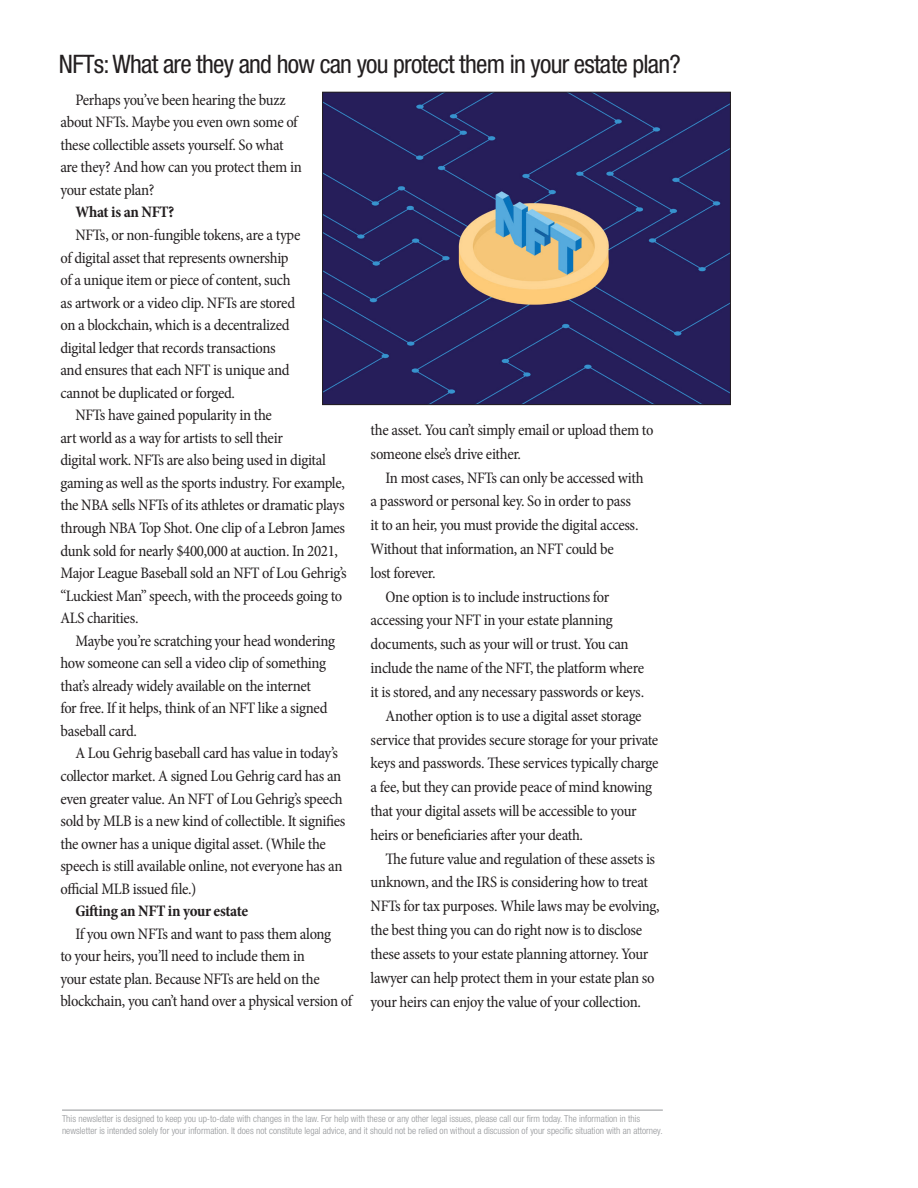
<style>
.page{position:relative;width:918px;height:1188px;background:#fff}
.page>*{position:absolute;margin:0;border:0;box-sizing:border-box;transform-origin:0 0}
.t1{font:condensed 25.5px "Helvetica Neue LT Std";letter-spacing:-.03em;color:#231f20}
.t2{font:condensed 16.2px/22.5px "Minion Pro";letter-spacing:-.02em;color:#231f20}
.t3{font:700 condensed 16.2px "Minion Pro";letter-spacing:-.02em;color:#231f20}
.t4{font:300 condensed 9.6px/12.1px "Helvetica Neue LT Std";color:#939598}
</style>
<div class="page">
<hr style="left:62px;top:1110px;width:601px;height:1px;background:#939598">
<img style="left:324px;top:94px;width:405px;height:309px">
<div style="left:322px;top:92px;width:409px;height:313px;border:1px solid #231f20"></div>
<h1 class="t1" style="left:59px;top:49px;width:623px">NFTs: What are they and how can you protect them in your estate plan?</h1>
<p class="t2" style="left:60px;top:89px;width:243px;text-indent:15px">Perhaps you’ve been hearing the buzz about NFTs. Maybe you even own some of these collectible assets yourself. So what are they? And how can you protect them in your estate plan?</p>
<p class="t3" style="left:75px;top:201px;width:101px">What is an NFT?</p>
<p class="t2" style="left:75px;top:224px;width:227px">NFTs, or non-fungible tokens, are a type</p>
<p class="t2" style="left:60px;top:246px;width:230px">of digital asset that represents ownership</p>
<p class="t2" style="left:60px;top:269px;width:232px">of a unique item or piece of content, such</p>
<p class="t2" style="left:60px;top:291px;width:236px">as artwork or a video clip. NFTs are stored</p>
<p class="t2" style="left:60px;top:314px;width:231px">on a blockchain, which is a decentralized</p>
<p class="t2" style="left:60px;top:336px;width:217px">digital ledger that records transactions</p>
<p class="t2" style="left:60px;top:359px;width:231px">and ensures that each NFT is unique and</p>
<p class="t2" style="left:60px;top:382px;width:176px">cannot be duplicated or forged.</p>
<p class="t2" style="left:75px;top:404px;width:198px">NFTs have gained popularity in the</p>
<p class="t2" style="left:60px;top:427px;width:224px">art world as a way for artists to sell their</p>
<p class="t2" style="left:60px;top:449px;width:267px">digital work. NFTs are also being used in digital</p>
<p class="t2" style="left:60px;top:472px;width:286px">gaming as well as the sports industry. For example,</p>
<p class="t2" style="left:60px;top:494px;width:286px">the NBA sells NFTs of its athletes or dramatic plays</p>
<p class="t2" style="left:60px;top:517px;width:286px">through NBA Top Shot. One clip of a Lebron James</p>
<p class="t2" style="left:60px;top:539px;width:279px">dunk sold for nearly $400,000 at auction. In 2021,</p>
<p class="t2" style="left:60px;top:562px;width:288px">Major League Baseball sold an NFT of Lou Gehrig’s</p>
<p class="t2" style="left:60px;top:584px;width:283px">“Luckiest Man” speech, with the proceeds going to</p>
<p class="t2" style="left:60px;top:607px;width:80px">ALS charities.</p>
<p class="t2" style="left:75px;top:630px;width:261px">Maybe you’re scratching your head wondering</p>
<p class="t2" style="left:60px;top:652px;width:267px">how someone can sell a video clip of something</p>
<p class="t2" style="left:60px;top:675px;width:252px">that’s already widely available on the internet</p>
<p class="t2" style="left:60px;top:697px;width:269px">for free. If it helps, think of an NFT like a signed</p>
<p class="t2" style="left:60px;top:720px;width:78px">baseball card.</p>
<p class="t2" style="left:75px;top:742px;width:264px">A Lou Gehrig baseball card has value in today’s</p>
<p class="t2" style="left:60px;top:765px;width:282px">collector market. A signed Lou Gehrig card has an</p>
<p class="t2" style="left:60px;top:787px;width:284px">even greater value. An NFT of Lou Gehrig’s speech</p>
<p class="t2" style="left:60px;top:810px;width:287px">sold by MLB is a new kind of collectible. It signifies</p>
<p class="t2" style="left:60px;top:832px;width:267px">the owner has a unique digital asset. (While the</p>
<p class="t2" style="left:60px;top:855px;width:284px">speech is still available online, not everyone has an</p>
<p class="t2" style="left:60px;top:878px;width:138px">official MLB issued file.)</p>
<p class="t3" style="left:75px;top:900px;width:174px">Gifting an NFT in your estate</p>
<p class="t2" style="left:60px;top:923px;width:293px;text-indent:15px">If you own NFTs and want to pass them along<br>to your heirs, you’ll need to include them in<br>your estate plan. Because NFTs are held on the blockchain, you can’t hand over a physical version of</p>
<p class="t2" style="left:371px;top:418px;width:284px;line-height:23.9px">the asset. You can’t simply email or upload them to someone else’s drive either.</p>
<p class="t2" style="left:386px;top:466px;width:260px">In most cases, NFTs can only be accessed with</p>
<p class="t2" style="left:371px;top:490px;width:262px">a password or personal key. So in order to pass</p>
<p class="t2" style="left:371px;top:514px;width:269px">it to an heir, you must provide the digital access.</p>
<p class="t2" style="left:371px;top:538px;width:245px">Without that information, an NFT could be</p>
<p class="t2" style="left:371px;top:562px;width:66px">lost forever.</p>
<p class="t2" style="left:386px;top:585px;width:225px">One option is to include instructions for</p>
<p class="t2" style="left:371px;top:609px;width:244px">accessing your NFT in your estate planning</p>
<p class="t2" style="left:371px;top:633px;width:260px">documents, such as your will or trust. You can</p>
<p class="t2" style="left:371px;top:657px;width:275px">include the name of the NFT, the platform where</p>
<p class="t2" style="left:371px;top:681px;width:275px">it is stored, and any necessary passwords or keys.</p>
<p class="t2" style="left:386px;top:705px;width:258px">Another option is to use a digital asset storage</p>
<p class="t2" style="left:371px;top:728px;width:289px">service that provides secure storage for your private</p>
<p class="t2" style="left:371px;top:752px;width:289px">keys and passwords. These services typically charge</p>
<p class="t2" style="left:371px;top:776px;width:283px">a fee, but they can provide peace of mind knowing</p>
<p class="t2" style="left:371px;top:800px;width:268px">that your digital assets will be accessible to your</p>
<p class="t2" style="left:371px;top:824px;width:214px">heirs or beneficiaries after your death.</p>
<p class="t2" style="left:386px;top:847px;width:271px">The future value and regulation of these assets is</p>
<p class="t2" style="left:371px;top:871px;width:279px">unknown, and the IRS is considering how to treat</p>
<p class="t2" style="left:371px;top:895px;width:290px">NFTs for tax purposes. While laws may be evolving,</p>
<p class="t2" style="left:371px;top:919px;width:273px">the best thing you can do right now is to disclose</p>
<p class="t2" style="left:371px;top:943px;width:279px">these assets to your estate planning attorney. Your</p>
<p class="t2" style="left:371px;top:967px;width:285px">lawyer can help protect them in your estate plan so</p>
<p class="t2" style="left:371px;top:990px;width:272px">your heirs can enjoy the value of your collection.</p>
<p class="t4" style="left:62px;top:1112px;width:602px">This newsletter is designed to keep you up-to-date with changes in the law. For help with these or any other legal issues, please call our firm today. The information in this newsletter is intended solely for your information. It does not constitute legal advice, and it should not be relied on without a discussion of your specific situation with an attorney.</p>
</div>
